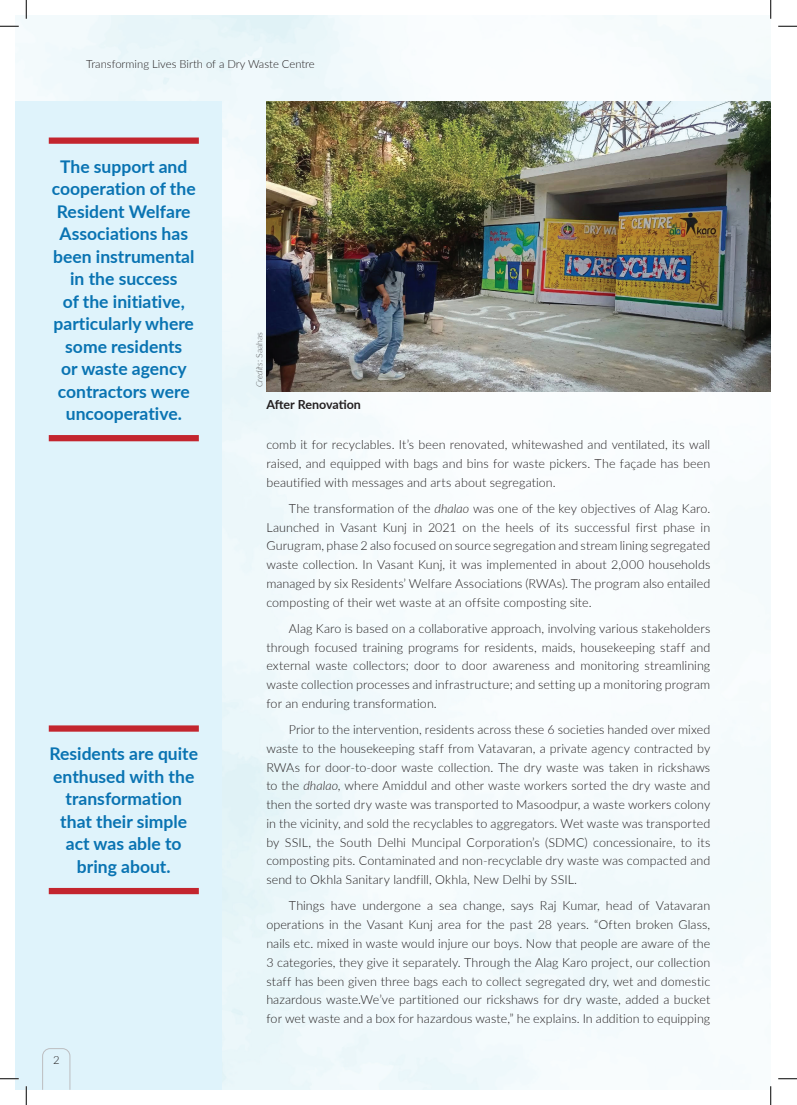
<style>
.page{position:relative;width:797px;height:1105px;background:#fff}
.page>*{position:absolute;margin:0;border:0;box-sizing:border-box;transform-origin:0 0}
.t1{font:700 17.5px/22.5px "Lato";color:#0973b2;text-align:center}
.t2{font:300 12.5px/18.8px "Lato";letter-spacing:.005em;color:#231f20;text-align:justify}
.t3{font:700 12.5px "Lato";letter-spacing:-.005em;color:#231f20}
.t4{font:300 11.25px "Lato";color:#231f20}
.t5{font:italic 300 8.75px "Lato";color:#57585a}
.s1{font-style:normal}
.s2{font-style:italic}
</style>
<div class="page">
<img style="left:15px;top:15px;width:755px;height:1075px">
<div style="left:15px;top:101px;width:206px;height:989px;background:#dff3fb"></div>
<img style="left:266px;top:101px;width:504px;height:290px">
<div style="left:49px;top:138px;width:150px;height:6px;background:#c3252e"></div>
<div style="left:49px;top:435px;width:150px;height:6px;background:#c3252e"></div>
<div style="left:49px;top:725px;width:150px;height:7px;background:#c3252e"></div>
<div style="left:49px;top:888px;width:150px;height:6px;background:#c3252e"></div>
<svg style="left:42px;top:1048px;width:28px;height:42px"></svg>
<svg style="left:0;top:25px;width:19px;height:2px"></svg>
<svg style="left:778px;top:25px;width:19px;height:2px"></svg>
<svg style="left:0;top:1078px;width:19px;height:1px"></svg>
<svg style="left:778px;top:1078px;width:19px;height:1px"></svg>
<svg style="left:25px;top:0;width:2px;height:19px"></svg>
<svg style="left:25px;top:1086px;width:2px;height:19px"></svg>
<svg style="left:770px;top:0;width:1px;height:19px"></svg>
<svg style="left:770px;top:1086px;width:1px;height:19px"></svg>
<p class="t4" style="left:86px;top:56px;width:230px">Transforming Lives Birth of a Dry Waste Centre</p>
<h1 class="t1" style="left:52px;top:154px;width:145px">The support and cooperation of the<br>Resident Welfare<br>Associations has been instrumental in the success<br>of the initiative, particularly where some residents<br>or waste agency contractors were uncooperative.</h1>
<h1 class="t1" style="left:50px;top:742px;width:150px">Residents are quite enthused with the transformation that their simple act was able to bring about.</h1>
<p class="t4" style="left:53px;top:1052px;width:8px">2</p>
<p class="t5" style="left:253px;top:387px;width:57px;rotate:-90deg">Credits<span class="s1">: Saahas</span></p>
<p class="t3" style="left:266px;top:395px;width:96px">After Renovation</p>
<p class="t2" style="left:266px;top:435px;width:445px">comb it for recyclables. It’s been renovated, whitewashed and ventilated, its wall raised, and equipped with bags and bins for waste pickers. The façade has been beautified with messages and arts about segregation.</p>
<p class="t2" style="left:266px;top:499px;width:445px;text-indent:22px">The transformation of the <span class="s2">dhalao</span> was one of the key objectives of Alag Karo.<br>Launched in Vasant Kunj in 2021 on the heels of its successful first phase in Gurugram, phase 2 also focused on source segregation and stream lining segregated waste collection. In Vasant Kunj, it was implemented in about 2,000 households managed by six Residents’ Welfare Associations (RWAs). The program also entailed composting of their wet waste at an offsite composting site.</p>
<p class="t2" style="left:266px;top:619px;width:445px;text-indent:22px">Alag Karo is based on a collaborative approach, involving various stakeholders through focused training programs for residents, maids, housekeeping staff and external waste collectors; door to door awareness and monitoring streamlining waste collection processes and infrastructure; and setting up a monitoring program for an enduring transformation.</p>
<p class="t2" style="left:266px;top:720px;width:445px;text-indent:22px">Prior to the intervention, residents across these 6 societies handed over mixed waste to the housekeeping staff from Vatavaran, a private agency contracted by RWAs for door-to-door waste collection. The dry waste was taken in rickshaws to the <span class="s2">dhalao</span>, where Amiddul and other waste workers sorted the dry waste and then the sorted dry waste was transported to Masoodpur, a waste workers colony in the vicinity, and sold the recyclables to aggregators. Wet waste was transported by SSIL, the South Delhi Muncipal Corporation’s (SDMC) concessionaire, to its composting pits. Contaminated and non-recyclable dry waste was compacted and send to Okhla Sanitary landfill, Okhla, New Delhi by SSIL.</p>
<p class="t2" style="left:266px;top:896px;width:445px;text-indent:22px">Things have undergone a sea change, says Raj Kumar, head of Vatavaran operations in the Vasant Kunj area for the past 28 years. “Often broken Glass, nails etc. mixed in waste would injure our boys. Now that people are aware of the 3 categories, they give it separately. Through the Alag Karo project, our collection staff has been given three bags each to collect segregated dry, wet and domestic hazardous waste.We’ve partitioned our rickshaws for dry waste, added a bucket for wet waste and a box for hazardous waste,” he explains. In addition to equipping</p>
</div>
